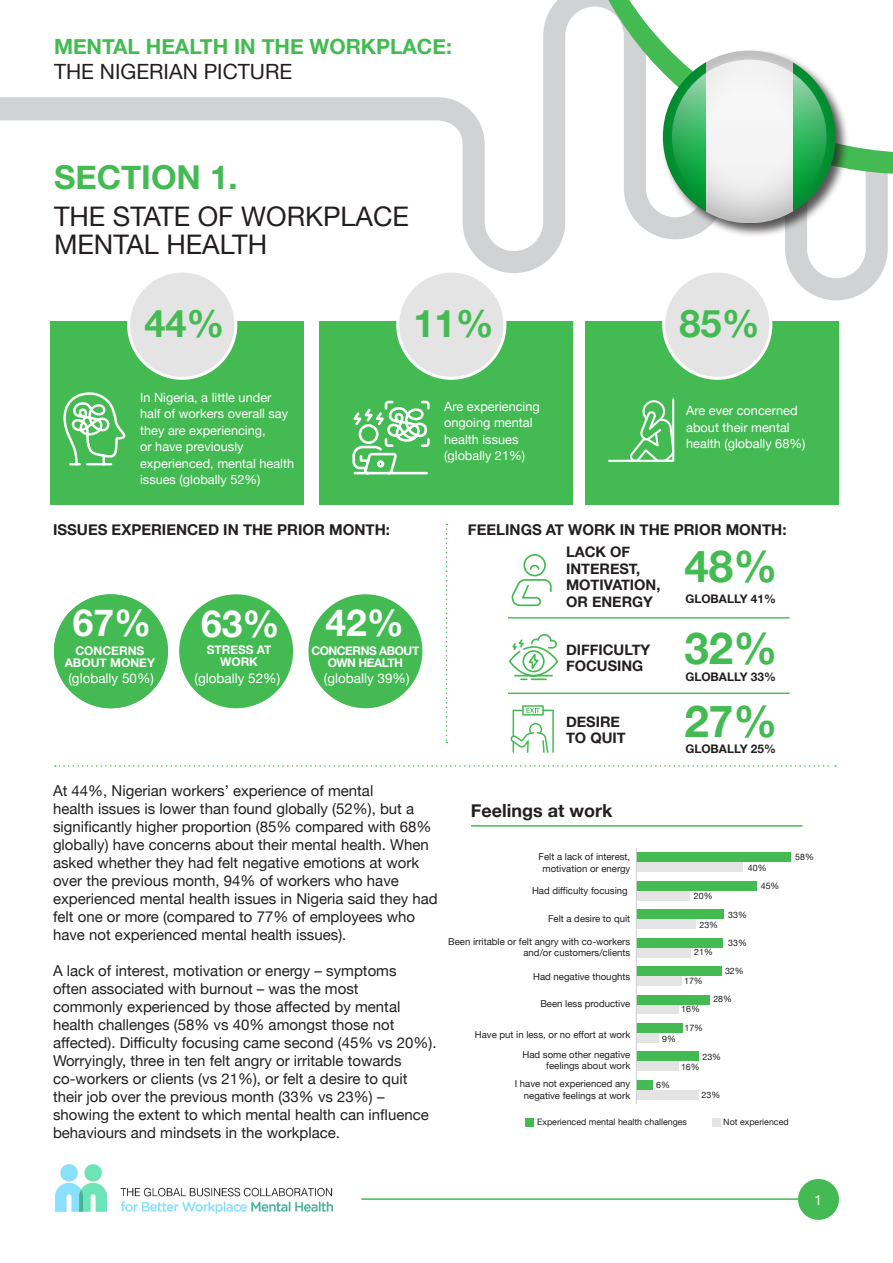
<style>
.page{position:relative;width:893px;height:1263px;background:#fff}
.page>*{position:absolute;margin:0;border:0;box-sizing:border-box;transform-origin:0 0}
.t1{font:700 43.95px "Helvetica Neue";color:#43bb52}
.t2{font:700 37.95px "Helvetica Neue";color:#43bb52}
.t3{font:700 37.2px "Helvetica Neue";color:#fff}
.t4{font:700 33px "Helvetica Neue";color:#43bb52}
.t5{font:27px/28.5px "Helvetica Neue";color:#231f20}
.t6{font:700 21px/24px "Helvetica Neue";color:#43bb52}
.t7{font:700 18px "Helvetica Neue";color:#231f20}
.t8{font:15px/18px "Helvetica Neue";color:#231f20}
.t9{font:700 15px "Helvetica Neue";color:#231f20}
.t10{font:700 14.55px/16.5px "Helvetica Neue";color:#231f20}
.t11{font:14.25px "Helvetica Neue";color:#fff}
.t12{font:13.5px "Helvetica Neue";color:#fff}
.t13{font:12.75px/16.5px "Helvetica Neue";color:#fff}
.t14{font:700 12px/12.3px "Helvetica Neue";color:#fff;text-align:center}
.t15{font:700 12px/12.3px "Helvetica Neue";letter-spacing:-.04em;color:#fff;text-align:center}
.t16{font:700 11.85px "Helvetica Neue";color:#231f20}
.t17{font:9.6px/11.6px "Helvetica Neue";color:#221f1f;text-align:right}
.t18{font:8.85px/18px "Helvetica Neue";color:#221f1f}
.s1{font-weight:400;color:#231f20}
</style>
<div class="page">
<svg style="left:0;top:0;width:888px;height:300px"></svg>
<div style="left:51px;top:321px;width:253px;height:183px;background:#43bb52"></div>
<div style="left:320px;top:321px;width:253px;height:183px;background:#43bb52"></div>
<div style="left:586px;top:321px;width:253px;height:183px;background:#43bb52"></div>
<svg style="left:570px;top:0;width:323px;height:174px"></svg>
<div style="left:129px;top:271px;width:107px;height:107px;background:#e4e4e4;border-radius:50%"></div>
<div style="left:127px;top:270px;width:110px;height:110px;border:3px solid #fff;border-radius:50%"></div>
<div style="left:398px;top:271px;width:107px;height:107px;background:#e4e4e4;border-radius:50%"></div>
<div style="left:396px;top:270px;width:110px;height:110px;border:3px solid #fff;border-radius:50%"></div>
<div style="left:664px;top:271px;width:107px;height:107px;background:#e4e4e4;border-radius:50%"></div>
<div style="left:662px;top:270px;width:110px;height:110px;border:3px solid #fff;border-radius:50%"></div>
<hr style="left:361px;top:1198px;width:445px;height:2px;background:#43bb52">
<img style="left:54px;top:1164px;width:54px;height:48px">
<img style="left:120px;top:1187px;width:214px;height:27px">
<div style="left:798px;top:1179px;width:41px;height:41px;background:#43bb52;border-radius:50%"></div>
<svg style="left:578px;top:0;width:315px;height:153px"></svg>
<div style="left:179px;top:594px;width:114px;height:114px;background:#43bb52;border-radius:50%"></div>
<div style="left:308px;top:594px;width:114px;height:114px;background:#43bb52;border-radius:50%"></div>
<div style="left:54px;top:594px;width:114px;height:114px;background:#43bb52;border-radius:50%"></div>
<svg style="left:511px;top:554px;width:41px;height:53px"></svg>
<hr style="left:508px;top:617px;width:282px;height:1px;background:#43bb52">
<hr style="left:508px;top:693px;width:282px;height:1px;background:#43bb52">
<svg style="left:509px;top:634px;width:50px;height:47px"></svg>
<svg style="left:63px;top:392px;width:63px;height:74px"></svg>
<svg style="left:352px;top:400px;width:78px;height:75px"></svg>
<svg style="left:446px;top:524px;width:1px;height:219px"></svg>
<svg style="left:55px;top:765px;width:781px;height:2px"></svg>
<div style="left:661px;top:49px;width:189px;height:188px;background:#231f20;opacity:.75"></div>
<svg style="left:706px;top:51px;width:87px;height:172px"></svg>
<svg style="left:663px;top:51px;width:43px;height:172px"></svg>
<svg style="left:793px;top:51px;width:43px;height:172px"></svg>
<svg style="left:663px;top:51px;width:173px;height:172px;background:#48a066"></svg>
<svg style="left:672px;top:60px;width:154px;height:154px"></svg>
<div style="left:636px;top:852px;width:155px;height:10px;background:#43bb52"></div>
<div style="left:636px;top:862px;width:107px;height:10px;background:#e4e4e4"></div>
<div style="left:636px;top:881px;width:121px;height:10px;background:#43bb52"></div>
<div style="left:636px;top:891px;width:54px;height:10px;background:#e4e4e4"></div>
<div style="left:636px;top:909px;width:87px;height:10px;background:#43bb52"></div>
<div style="left:636px;top:919px;width:60px;height:10px;background:#e4e4e4"></div>
<div style="left:636px;top:938px;width:87px;height:10px;background:#43bb52"></div>
<div style="left:636px;top:948px;width:55px;height:10px;background:#e4e4e4"></div>
<div style="left:636px;top:966px;width:86px;height:10px;background:#43bb52"></div>
<div style="left:636px;top:976px;width:46px;height:10px;background:#e4e4e4"></div>
<div style="left:636px;top:995px;width:73px;height:10px;background:#43bb52"></div>
<div style="left:636px;top:1005px;width:43px;height:9px;background:#e4e4e4"></div>
<div style="left:636px;top:1023px;width:46px;height:10px;background:#43bb52"></div>
<div style="left:636px;top:1033px;width:23px;height:10px;background:#e4e4e4"></div>
<div style="left:636px;top:1051px;width:63px;height:10px;background:#43bb52"></div>
<div style="left:636px;top:1061px;width:43px;height:10px;background:#e4e4e4"></div>
<div style="left:636px;top:1080px;width:16px;height:10px;background:#43bb52"></div>
<div style="left:636px;top:1090px;width:62px;height:10px;background:#e4e4e4"></div>
<hr style="left:636px;top:848px;width:1px;height:256px;background:#cfd1d2">
<div style="left:525px;top:1118px;width:9px;height:8px;background:#43bb52"></div>
<div style="left:712px;top:1118px;width:8px;height:8px;background:#e4e4e4"></div>
<hr style="left:471px;top:825px;width:331px;height:2px;background:#43bb52">
<svg style="left:510px;top:705px;width:44px;height:48px"></svg>
<svg style="left:608px;top:398px;width:66px;height:64px"></svg>
<p class="t6" style="left:54px;top:36px;width:399px">MENTAL HEALTH IN THE WORKPLACE:<br><span class="s1">THE NIGERIAN PICTURE</span></p>
<p class="t4" style="left:54px;top:151px;width:185px">SECTION 1.</p>
<p class="t5" style="left:54px;top:204px;width:357px">THE STATE OF WORKPLACE<br>MENTAL HEALTH</p>
<p class="t2" style="left:144px;top:293px;width:82px">44%</p>
<p class="t2" style="left:413px;top:293px;width:82px">11%</p>
<p class="t2" style="left:679px;top:293px;width:82px">85%</p>
<p class="t13" style="left:140px;top:389px;width:155px">In Nigeria, a little under half of workers overall say they are experiencing,<br>or have previously experienced, mental health issues (globally 52%)</p>
<p class="t13" style="left:444px;top:399px;width:97px">Are experiencing ongoing mental health issues (globally 21%)</p>
<p class="t13" style="left:686px;top:403px;width:121px">Are ever concerned about their mental health (globally 68%)</p>
<p class="t9" style="left:53px;top:517px;width:338px">ISSUES EXPERIENCED IN THE PRIOR MONTH:</p>
<p class="t9" style="left:468px;top:517px;width:320px">FEELINGS AT WORK IN THE PRIOR MONTH:</p>
<p class="t10" style="left:566px;top:544px;width:96px">LACK OF<br>INTEREST,<br>MOTIVATION,<br>OR ENERGY</p>
<p class="t10" style="left:566px;top:642px;width:86px">DIFFICULTY<br>FOCUSING</p>
<p class="t16" style="left:685px;top:667px;width:92px">GLOBALLY 33%</p>
<p class="t1" style="left:684px;top:532px;width:94px">48%</p>
<p class="t16" style="left:685px;top:589px;width:92px">GLOBALLY 41%</p>
<p class="t3" style="left:325px;top:594px;width:80px">42%</p>
<p class="t12" style="left:324px;top:669px;width:87px">(globally 39%)</p>
<p class="t3" style="left:73px;top:594px;width:80px">67%</p>
<p class="t12" style="left:69px;top:669px;width:87px">(globally 50%)</p>
<p class="t3" style="left:201px;top:595px;width:80px">63%</p>
<p class="t12" style="left:195px;top:669px;width:87px">(globally 52%)</p>
<p class="t1" style="left:684px;top:614px;width:94px">32%</p>
<p class="t14" style="left:207px;top:643px;width:66px">STRESS AT<br>WORK</p>
<p class="t15" style="left:311px;top:644px;width:109px">CONCERNS ABOUT<br>OWN HEALTH</p>
<p class="t14" style="left:65px;top:645px;width:92px">CONCERNS<br>ABOUT MONEY</p>
<p class="t10" style="left:566px;top:714px;width:61px">DESIRE<br>TO QUIT</p>
<p class="t1" style="left:684px;top:687px;width:94px">27%</p>
<p class="t16" style="left:685px;top:740px;width:92px">GLOBALLY 25%</p>
<p class="t8" style="left:53px;top:782px;width:386px">At 44%, Nigerian workers’ experience of mental<br>health issues is lower than found globally (52%), but a significantly higher proportion (85% compared with 68% globally) have concerns about their mental health. When asked whether they had felt negative emotions at work over the previous month, 94% of workers who have experienced mental health issues in Nigeria said they had felt one or more (compared to 77% of employees who have not experienced mental health issues).</p>
<p class="t8" style="left:53px;top:962px;width:385px">A lack of interest, motivation or energy – symptoms<br>often associated with burnout – was the most<br>commonly experienced by those affected by mental health challenges (58% vs 40% amongst those not affected). Difficulty focusing came second (45% vs 20%).<br>Worryingly, three in ten felt angry or irritable towards co-workers or clients (vs 21%), or felt a desire to quit their job over the previous month (33% vs 23%) – showing the extent to which mental health can influence behaviours and mindsets in the workplace.</p>
<p class="t7" style="left:471px;top:797px;width:143px">Feelings at work</p>
<p class="t17" style="left:539px;top:851px;width:93px;text-align:center">Felt a lack of interest, motivation or energy</p>
<p class="t17" style="left:532px;top:885px;width:97px">Had difficulty focusing</p>
<p class="t18" style="left:694px;top:888px;width:20px">20%</p>
<p class="t18" style="left:761px;top:859px;width:20px;text-indent:-13px">40%<br>45%</p>
<p class="t18" style="left:795px;top:848px;width:20px">58%</p>
<p class="t17" style="left:548px;top:914px;width:84px">Felt a desire to quit</p>
<p class="t17" style="left:448px;top:936px;width:184px">Been irritable or felt angry with co-workers and/or customers/clients</p>
<p class="t17" style="left:533px;top:972px;width:99px">Had negative thoughts</p>
<p class="t17" style="left:540px;top:999px;width:91px">Been less productive</p>
<p class="t17" style="left:475px;top:1029px;width:157px">Have put in less, or no effort at work</p>
<p class="t18" style="left:728px;top:906px;width:20px">33%</p>
<p class="t18" style="left:728px;top:934px;width:20px">33%</p>
<p class="t18" style="left:699px;top:916px;width:20px">23%</p>
<p class="t18" style="left:694px;top:944px;width:20px">21%</p>
<p class="t18" style="left:684px;top:973px;width:20px">17%</p>
<p class="t18" style="left:725px;top:962px;width:20px">32%</p>
<p class="t18" style="left:713px;top:991px;width:20px">28%</p>
<p class="t18" style="left:681px;top:1000px;width:23px;text-align:center">16%<br>17%</p>
<p class="t18" style="left:662px;top:1030px;width:15px">9%</p>
<p class="t17" style="left:522px;top:1049px;width:109px">Had some other negative feelings about work</p>
<p class="t18" style="left:702px;top:1048px;width:20px">23%</p>
<p class="t18" style="left:681px;top:1058px;width:20px">16%</p>
<p class="t17" style="left:515px;top:1079px;width:117px">I have not experienced any negative feelings at work</p>
<p class="t18" style="left:656px;top:1076px;width:15px">6%</p>
<p class="t18" style="left:702px;top:1087px;width:20px">23%</p>
<p class="t18" style="left:537px;top:1113px;width:151px">Experienced mental health challenges</p>
<p class="t18" style="left:723px;top:1113px;width:67px">Not experienced</p>
<p class="t11" style="left:814px;top:1189px;width:9px">1</p>
</div>
